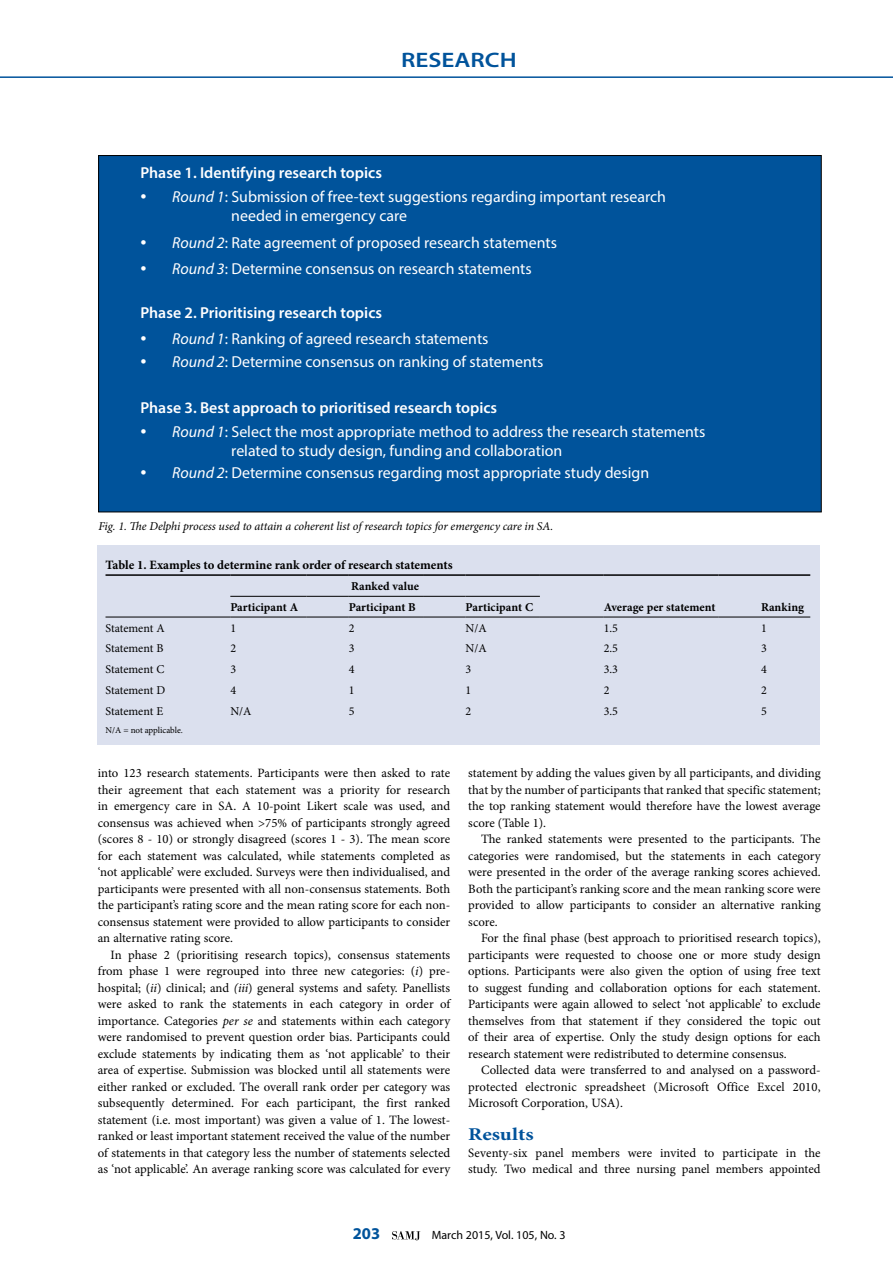
<style>
.page{position:relative;width:893px;height:1263px;background:#fff}
.page>*{position:absolute;margin:0;border:0;box-sizing:border-box;transform-origin:0 0}
.t1{font:600 21px "Myriad Pro";color:#00539b;scale:1.2 1}
.t2{font:700 18px "Minion Pro";color:#00539b;scale:1.2 1}
.t3{font:700 16.5px "Myriad Pro";color:#00539b}
.t4{font:15.9px/19px "Myriad Pro";color:#fff}
.t5{font:600 15.9px "Myriad Pro";color:#fff}
.t6{font:12.75px/16.5px "Minion Pro";color:#000;text-align:justify}
.t7{font:700 12.75px "Minion Pro";letter-spacing:-.005em;color:#000}
.t8{font:12px "Minion Pro";letter-spacing:-.005em;color:#000}
.t9{font:italic 12px "Minion Pro";letter-spacing:-.01em;color:#000}
.t10{font:700 12px "Minion Pro";letter-spacing:-.005em;color:#000}
.t11{font:12px "Myriad Pro";color:#000}
.t12{font:9px "Minion Pro";letter-spacing:-.005em;color:#000}
.s1{font-style:italic;font-size:21.15px}
.s2{font-style:italic}
</style>
<div class="page">
<hr style="left:0;top:76px;width:893px;height:2px;background:#00539b">
<svg style="left:392px;top:1231px;width:28px;height:9px"></svg>
<div style="left:99px;top:156px;width:722px;height:356px;background:#00539b"></div>
<div style="left:97px;top:545px;width:723px;height:200px;background:#dbe0ee"></div>
<hr style="left:106px;top:574px;width:124px;height:2px;background:#000">
<hr style="left:230px;top:574px;width:76px;height:2px;background:#000">
<hr style="left:306px;top:574px;width:43px;height:2px;background:#000">
<hr style="left:349px;top:574px;width:74px;height:2px;background:#000">
<hr style="left:423px;top:574px;width:43px;height:2px;background:#000">
<hr style="left:466px;top:574px;width:74px;height:2px;background:#000">
<hr style="left:540px;top:574px;width:64px;height:2px;background:#000">
<hr style="left:604px;top:574px;width:114px;height:2px;background:#000">
<hr style="left:718px;top:574px;width:43px;height:2px;background:#000">
<hr style="left:761px;top:574px;width:49px;height:2px;background:#000">
<hr style="left:230px;top:596px;width:76px;height:1px;background:#000">
<hr style="left:306px;top:596px;width:43px;height:1px;background:#000">
<hr style="left:349px;top:596px;width:74px;height:1px;background:#000">
<hr style="left:423px;top:596px;width:43px;height:1px;background:#000">
<hr style="left:466px;top:596px;width:74px;height:1px;background:#000">
<hr style="left:106px;top:617px;width:124px;height:1px;background:#000">
<hr style="left:230px;top:617px;width:76px;height:1px;background:#000">
<hr style="left:306px;top:617px;width:43px;height:1px;background:#000">
<hr style="left:349px;top:617px;width:74px;height:1px;background:#000">
<hr style="left:423px;top:617px;width:43px;height:1px;background:#000">
<hr style="left:466px;top:617px;width:74px;height:1px;background:#000">
<hr style="left:540px;top:617px;width:64px;height:1px;background:#000">
<hr style="left:604px;top:617px;width:114px;height:1px;background:#000">
<hr style="left:718px;top:617px;width:43px;height:1px;background:#000">
<hr style="left:761px;top:617px;width:49px;height:1px;background:#000">
<h1 class="t1" style="left:401px;top:47px;width:98px">RESEARCH</h1>
<p class="t5" style="left:140px;top:162px;width:243px">Phase 1. Identifying research topics</p>
<p class="t4" style="left:231px;top:186px;width:436px;text-indent:-91px"><span class="s1">•</span> <span class="s2">Round 1</span>: Submission of free-text suggestions regarding important research needed in emergency care</p>
<p class="t4" style="left:140px;top:233px;width:418px"><span class="s1">•</span> <span class="s2">Round 2</span>: Rate agreement of proposed research statements</p>
<p class="t4" style="left:140px;top:259px;width:393px"><span class="s1">•</span> <span class="s2">Round 3</span>: Determine consensus on research statements</p>
<p class="t5" style="left:140px;top:302px;width:243px">Phase 2. Prioritising research topics</p>
<p class="t4" style="left:140px;top:329px;width:350px"><span class="s1">•</span> <span class="s2">Round 1</span>: Ranking of agreed research statements</p>
<p class="t4" style="left:140px;top:352px;width:404px"><span class="s1">•</span> <span class="s2">Round 2</span>: Determine consensus on ranking of statements</p>
<p class="t5" style="left:140px;top:397px;width:358px">Phase 3. Best approach to prioritised research topics</p>
<p class="t4" style="left:231px;top:422px;width:475px;text-indent:-91px"><span class="s1">•</span> <span class="s2">Round 1</span>: Select the most appropriate method to address the research statements related to study design, funding and collaboration</p>
<p class="t4" style="left:140px;top:463px;width:510px"><span class="s1">•</span> <span class="s2">Round 2</span>: Determine consensus regarding most appropriate study design</p>
<p class="t9" style="left:98px;top:518px;width:456px">Fig. 1. The Delphi process used to attain a coherent list of research topics for emergency care in SA.</p>
<p class="t7" style="left:106px;top:556px;width:349px">Table 1. Examples to determine rank order of research statements</p>
<p class="t10" style="left:351px;top:578px;width:69px">Ranked value</p>
<p class="t10" style="left:230px;top:599px;width:69px">Participant A</p>
<p class="t10" style="left:349px;top:599px;width:69px">Participant B</p>
<p class="t10" style="left:466px;top:599px;width:69px">Participant C</p>
<p class="t10" style="left:604px;top:599px;width:113px">Average per statement</p>
<p class="t10" style="left:761px;top:599px;width:44px">Ranking</p>
<p class="t8" style="left:106px;top:620px;width:61px">Statement A</p>
<p class="t8" style="left:230px;top:620px;width:7px">1</p>
<p class="t8" style="left:349px;top:620px;width:7px">2</p>
<p class="t8" style="left:466px;top:620px;width:23px">N/A</p>
<p class="t8" style="left:604px;top:620px;width:16px">1.5</p>
<p class="t8" style="left:761px;top:620px;width:7px">1</p>
<p class="t8" style="left:106px;top:641px;width:59px">Statement B</p>
<p class="t8" style="left:230px;top:641px;width:7px">2</p>
<p class="t8" style="left:349px;top:641px;width:7px">3</p>
<p class="t8" style="left:466px;top:641px;width:23px">N/A</p>
<p class="t8" style="left:604px;top:641px;width:16px">2.5</p>
<p class="t8" style="left:761px;top:641px;width:7px">3</p>
<p class="t8" style="left:106px;top:661px;width:60px">Statement C</p>
<p class="t8" style="left:230px;top:661px;width:7px">3</p>
<p class="t8" style="left:349px;top:661px;width:7px">4</p>
<p class="t8" style="left:466px;top:661px;width:7px">3</p>
<p class="t8" style="left:604px;top:661px;width:16px">3.3</p>
<p class="t8" style="left:761px;top:661px;width:7px">4</p>
<p class="t8" style="left:106px;top:682px;width:61px">Statement D</p>
<p class="t8" style="left:230px;top:682px;width:7px">4</p>
<p class="t8" style="left:349px;top:682px;width:7px">1</p>
<p class="t8" style="left:466px;top:682px;width:7px">1</p>
<p class="t8" style="left:604px;top:682px;width:7px">2</p>
<p class="t8" style="left:761px;top:682px;width:7px">2</p>
<p class="t8" style="left:106px;top:703px;width:59px">Statement E</p>
<p class="t8" style="left:230px;top:703px;width:23px">N/A</p>
<p class="t8" style="left:349px;top:703px;width:7px">5</p>
<p class="t8" style="left:466px;top:703px;width:7px">2</p>
<p class="t8" style="left:604px;top:703px;width:16px">3.5</p>
<p class="t8" style="left:761px;top:703px;width:7px">5</p>
<p class="t12" style="left:106px;top:724px;width:79px">N/A = not applicable.</p>
<p class="t6" style="left:98px;top:765px;width:354px">into 123 research statements. Participants were then asked to rate their agreement that each statement was a priority for research in emergency care in SA. A 10-point Likert scale was used, and consensus was achieved when &gt;75% of participants strongly agreed (scores 8 - 10) or strongly disagreed (scores 1 - 3). The mean score for each statement was calculated, while statements completed as ‘not applicable’ were excluded. Surveys were then individualised, and participants were presented with all non-consensus statements. Both the participant’s rating score and the mean rating score for each non&shy;consensus statement were provided to allow participants to consider an alternative rating score.</p>
<p class="t6" style="left:98px;top:946px;width:354px;text-indent:13px">In phase 2 (prioritising research topics), consensus statements from phase 1 were regrouped into three new categories: (<span class="s2">i</span>) pre&shy;hospital; (<span class="s2">ii</span>) clinical; and <span class="s2">(iii</span>) general systems and safety. Panellists were asked to rank the statements in each category in order of importance. Categories <span class="s2">per se</span> and statements within each category were randomised to prevent question order bias. Participants could exclude statements by indicating them as ‘not applicable’ to their area of expertise. Submission was blocked until all statements were either ranked or excluded. The overall rank order per category was subsequently determined. For each participant, the first ranked statement (i.e. most important) was given a value of 1. The lowest&shy;ranked or least important statement received the value of the number of statements in that category less the number of statements selected as ‘not applicable’. An average ranking score was calculated for every</p>
<p class="t6" style="left:468px;top:765px;width:354px">statement by adding the values given by all participants, and dividing that by the number of participants that ranked that specific statement; the top ranking statement would therefore have the lowest average score (Table 1).</p>
<p class="t6" style="left:468px;top:831px;width:354px;text-indent:13px">The ranked statements were presented to the participants. The categories were randomised, but the statements in each category were presented in the order of the average ranking scores achieved.<br>Both the participant’s ranking score and the mean ranking score were provided to allow participants to consider an alternative ranking score.</p>
<p class="t6" style="left:468px;top:930px;width:354px;text-indent:13px">For the final phase (best approach to prioritised research topics), participants were requested to choose one or more study design options. Participants were also given the option of using free text to suggest funding and collaboration options for each statement.<br>Participants were again allowed to select ‘not applicable’ to exclude themselves from that statement if they considered the topic out of their area of expertise. Only the study design options for each research statement were redistributed to determine consensus.</p>
<p class="t6" style="left:468px;top:1062px;width:354px;text-indent:13px">Collected data were transferred to and analysed on a password&shy;protected electronic spreadsheet (Microsoft Office Excel 2010, Microsoft Corporation, USA).</p>
<h2 class="t2" style="left:468px;top:1122px;width:56px">Results</h2>
<p class="t6" style="left:468px;top:1144px;width:354px">Seventy-six panel members were invited to participate in the study. Two medical and three nursing panel members appointed</p>
<p class="t3" style="left:353px;top:1223px;width:29px">203</p>
<p class="t11" style="left:432px;top:1228px;width:135px">March 2015, Vol. 105, No. 3</p>
</div>
